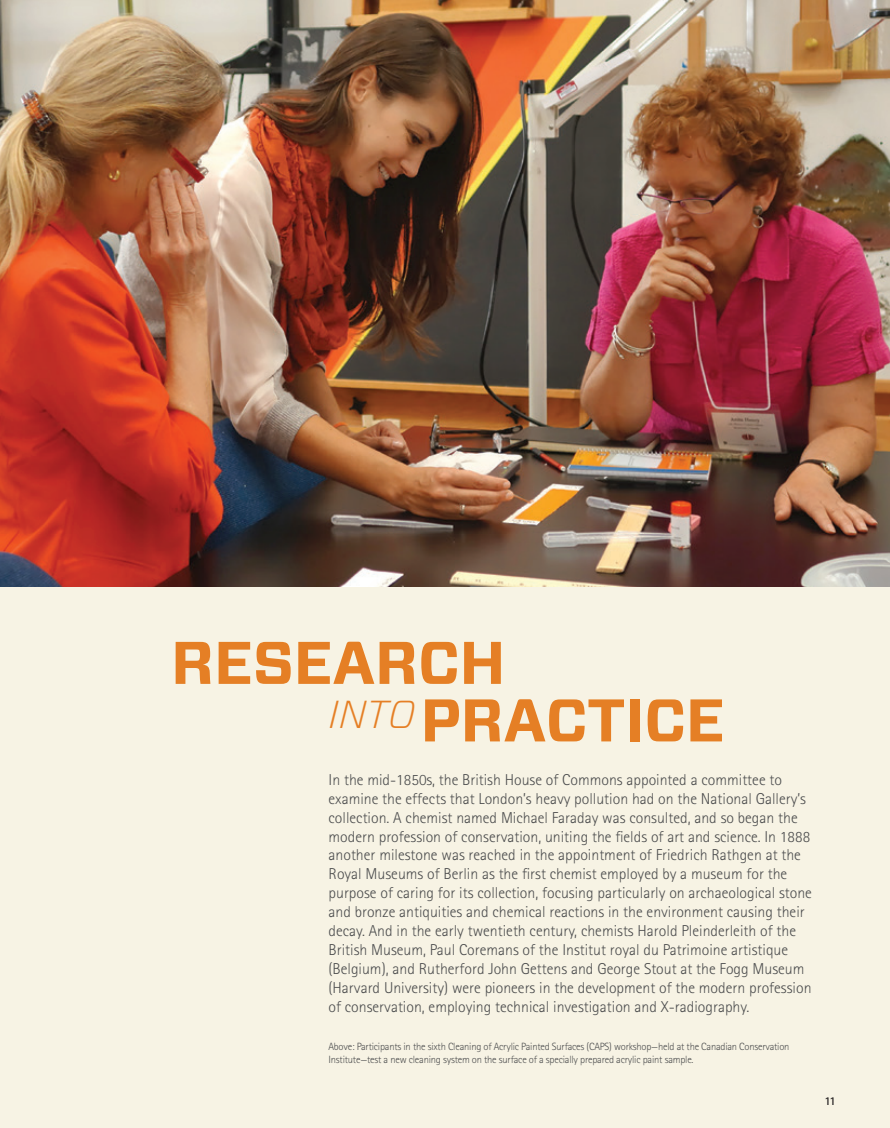
<style>
.page{position:relative;width:890px;height:1128px;background:#fff}
.page>*{position:absolute;margin:0;border:0;box-sizing:border-box;transform-origin:0 0}
.Body_copy_JKR{font:700 60px "Forza";color:#e57f25}
.Body_copy_JKR-2{font:italic 300 39px "Forza";color:#e57f25}
.Body_copy_JKR-3{font:300 15.75px/18.9px "Rotis Sans Serif Std";color:#4b4c4d}
.t1{font:700 12px "Rotis Sans Serif Std";color:#231f20}
.Body_copy_JKR-4{font:300 10.5px/13.5px "Rotis Sans Serif Std";letter-spacing:-.02em;color:#4b4c4d}
</style>
<div class="page">
<div style="left:0;top:0;width:889px;height:1128px;background:#f7f3e4"></div>
<img style="left:0;top:0;width:889px;height:586px">
<p class="Body_copy_JKR" style="left:171px;top:623px;width:335px">RESEARCH</p>
<p class="Body_copy_JKR-2" style="left:328px;top:687px;width:88px">INTO</p>
<p class="Body_copy_JKR" style="left:420px;top:680px;width:305px">PRACTICE</p>
<p class="Body_copy_JKR-3" style="left:328px;top:770px;width:485px">In the mid-1850s, the British House of Commons appointed a committee to examine the effects that London’s heavy pollution had on the National Gallery’s collection. A chemist named Michael Faraday was consulted, and so began the modern profession of conservation, uniting the fields of art and science. In 1888 another milestone was reached in the appointment of Friedrich Rathgen at the Royal Museums of Berlin as the first chemist employed by a museum for the purpose of caring for its collection, focusing particularly on archaeological stone and bronze antiquities and chemical reactions in the environment causing their decay. And in the early twentieth century, chemists Harold Pleinderleith of the British Museum, Paul Coremans of the Institut royal du Patrimoine artistique (Belgium), and Rutherford John Gettens and George Stout at the Fogg Museum (Harvard University) were pioneers in the development of the modern profession of conservation, employing technical investigation and X-radiography.</p>
<p class="Body_copy_JKR-4" style="left:328px;top:1039px;width:462px">Above: Participants in the sixth Cleaning of Acrylic Painted Surfaces (CAPS) workshop—held at the Canadian Conservation<br>Institute—test a new cleaning system on the surface of a specially prepared acrylic paint sample.</p>
<p class="t1" style="left:824px;top:1093px;width:13px">11</p>
</div>
